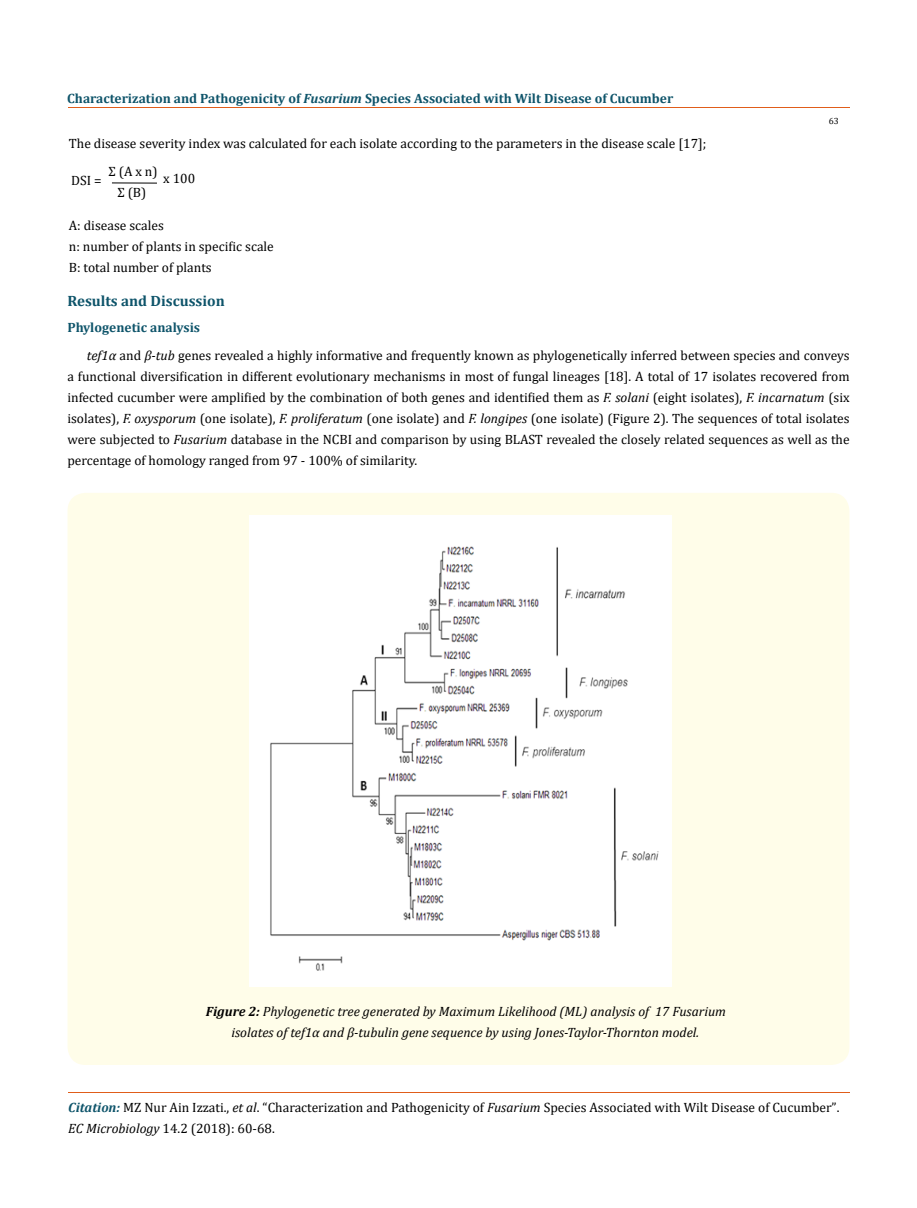
<style>
.page{position:relative;width:917px;height:1208px;background:#fff}
.page>*{position:absolute;margin:0;border:0;box-sizing:border-box;transform-origin:0 0}
.t1{font:700 15px "Cambria";color:#0e546a}
.t2{font:13.5px/21px "Cambria";color:#000}
.t3{font:italic 13.5px/21px "Cambria";color:#000;text-align:center}
.t4{font:700 13.5px "Cambria";color:#0e546a}
.t5{font:9px "Cambria";color:#000}
.s1{font-style:italic}
.s2{font-weight:700}
.s3{font-weight:700;font-style:italic;color:#0e546a}
.s4{font-size:13.35px}
</style>
<div class="page">
<hr style="left:68px;top:108px;width:781px;height:1px;background:#e05d1a">
<hr style="left:68px;top:1092px;width:781px;height:1px;background:#e05d1a">
<hr style="left:112px;top:182px;width:45px;height:1px;background:#000">
<div style="left:68px;top:493px;width:781px;height:572px;background:#fffde9;border-radius:18px"></div>
<img style="left:249px;top:516px;width:422px;height:470px">
<p class="t4" style="left:67px;top:88px;width:607px">Characterization and Pathogenicity of <span class="s1">Fusarium</span> Species Associated with Wilt Disease of Cucumber</p>
<p class="t2" style="left:108px;top:129px;width:599px;line-height:28.2px;text-indent:-40px">The disease severity index was calculated for each isolate according to the parameters in the disease scale [17];<br>Σ (A x n)</p>
<p class="t2" style="left:117px;top:181px;width:30px">Σ (B)</p>
<p class="t2" style="left:71px;top:170px;width:32px">DSI =</p>
<p class="t2" style="left:163px;top:168px;width:33px">x 100</p>
<p class="t2" style="left:69px;top:215px;width:206px">A: disease scales<br>n: number of plants in specific scale<br>B: total number of plants</p>
<p class="t1" style="left:67px;top:290px;width:159px">Results and Discussion</p>
<p class="t4" style="left:67px;top:318px;width:134px">Phylogenetic analysis</p>
<p class="t5" style="left:828px;top:116px;width:11px">63</p>
<p class="t2" style="left:67px;top:345px;width:783px;text-align:justify;text-indent:20px"><span class="s1">tef1α</span> and <span class="s1">β-tub</span> genes revealed a highly informative and frequently known as phylogenetically inferred between species and conveys a functional diversification in different evolutionary mechanisms in most of fungal lineages [18]. A total of 17 isolates recovered from infected cucumber were amplified by the combination of both genes and identified them as <span class="s1">F. solani</span> (eight isolates), <span class="s1">F. incarnatum</span> (six isolates), <span class="s1">F. oxysporum</span> (one isolate), <span class="s1">F. proliferatum</span> (one isolate) and <span class="s1">F. longipes</span> (one isolate) (Figure 2). The sequences of total isolates were subjected to <span class="s1">Fusarium</span> database in the NCBI and comparison by using BLAST revealed the closely related sequences as well as the percentage of homology ranged from 97 - 100% of similarity.</p>
<p class="t3" style="left:206px;top:1000px;width:521px"><span class="s2">Figure 2:</span> Phylogenetic tree generated by Maximum Likelihood (ML) analysis of 17 Fusarium isolates of tef1α and β-tubulin gene sequence by using Jones-Taylor-Thornton model.</p>
<p class="t2" style="left:68px;top:1097px;width:772px"><span class="s3">Citation:</span> MZ Nur Ain Izzati., <span class="s1">et al</span>. “Characterization and Pathogenicity of <span class="s1">Fusarium</span> Species Associated with Wilt Disease of Cucumber”<span class="s4">.<br></span><span class="s1">EC Microbiology</span> 14.2 (2018): 60-68.</p>
</div>
